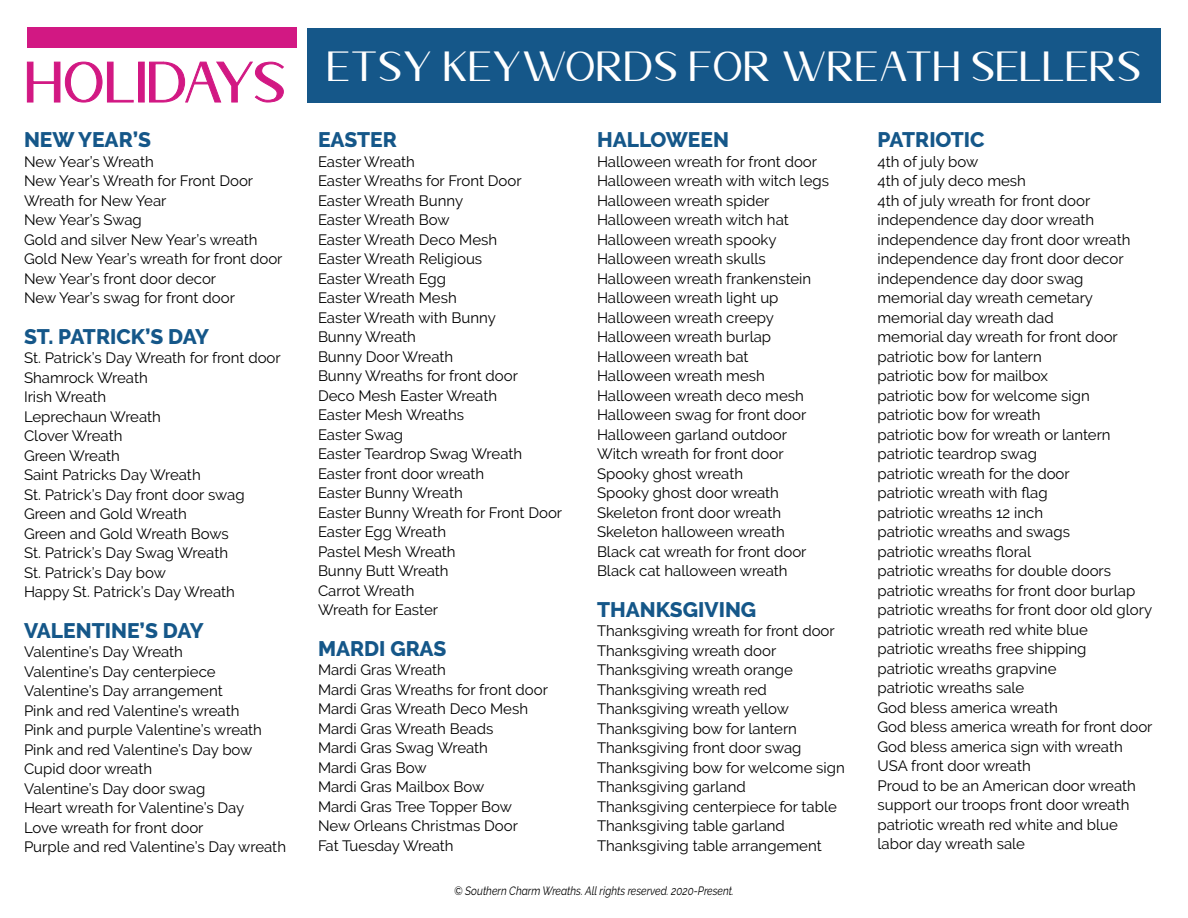
<style>
.page{position:relative;width:1188px;height:918px;background:#fff}
.page>*{position:absolute;margin:0;border:0;box-sizing:border-box;transform-origin:0 0}
.t1{font:57px "Dellmonte Sans";color:#d21883}
.t2{font:42px "Dellmonte Sans";color:#fff}
.t3{font:800 21px "Raleway";color:#155789}
.t4{font:15px/19.5px "Raleway";color:#000}
.t5{font:italic 12px "Raleway";color:#000;scale:.85 1}
</style>
<div class="page">
<svg style="left:27px;top:61px;width:107px;height:42px"></svg>
<div style="left:138px;top:62px;width:7px;height:40px;border:1px solid #d21883"></div>
<svg style="left:149px;top:61px;width:135px;height:42px"></svg>
<div style="left:27px;top:27px;width:270px;height:21px;background:#d21883"></div>
<div style="left:307px;top:28px;width:854px;height:75px;background:#155789"></div>
<h1 class="t1" style="left:27px;top:54px;width:263px">HOLIDAYS</h1>
<h3 class="t3" style="left:24px;top:128px;width:129px">NEW YEAR’S</h3>
<p class="t4" style="left:24px;top:152px;width:260px">New Year’s Wreath<br>New Year’s Wreath for Front Door<br>Wreath for New Year<br>New Year’s Swag<br>Gold and silver New Year’s wreath<br>Gold New Year’s wreath for front door<br>New Year’s front door decor<br>New Year’s swag for front door</p>
<h3 class="t3" style="left:24px;top:325px;width:187px">ST. PATRICK’S DAY</h3>
<p class="t4" style="left:24px;top:348px;width:258px">St. Patrick’s Day Wreath for front door<br>Shamrock Wreath<br>Irish Wreath<br>Leprechaun Wreath<br>Clover Wreath<br>Green Wreath<br>Saint Patricks Day Wreath<br>St. Patrick’s Day front door swag<br>Green and Gold Wreath<br>Green and Gold Wreath Bows<br>St. Patrick’s Day Swag Wreath<br>St. Patrick’s Day bow<br>Happy St. Patrick’s Day Wreath</p>
<h3 class="t3" style="left:24px;top:619px;width:181px">VALENTINE’S DAY</h3>
<p class="t4" style="left:24px;top:642px;width:264px">Valentine’s Day Wreath<br>Valentine’s Day centerpiece<br>Valentine’s Day arrangement<br>Pink and red Valentine’s wreath<br>Pink and purple Valentine’s wreath<br>Pink and red Valentine’s Day bow<br>Cupid door wreath<br>Valentine’s Day door swag<br>Heart wreath for Valentine’s Day<br>Love wreath for front door<br>Purple and red Valentine’s Day wreath</p>
<h2 class="t2" style="left:329px;top:46px;width:816px">ETSY KEYWORDS FOR WREATH SELLERS</h2>
<h3 class="t3" style="left:318px;top:128px;width:80px">EASTER</h3>
<p class="t4" style="left:318px;top:152px;width:246px">Easter Wreath<br>Easter Wreaths for Front Door<br>Easter Wreath Bunny<br>Easter Wreath Bow<br>Easter Wreath Deco Mesh<br>Easter Wreath Religious<br>Easter Wreath Egg<br>Easter Wreath Mesh<br>Easter Wreath with Bunny<br>Bunny Wreath<br>Bunny Door Wreath<br>Bunny Wreaths for front door<br>Deco Mesh Easter Wreath<br>Easter Mesh Wreaths<br>Easter Swag<br>Easter Teardrop Swag Wreath<br>Easter front door wreath<br>Easter Bunny Wreath<br>Easter Bunny Wreath for Front Door<br>Easter Egg Wreath<br>Pastel Mesh Wreath<br>Bunny Butt Wreath<br>Carrot Wreath<br>Wreath for Easter</p>
<h3 class="t3" style="left:318px;top:637px;width:130px">MARDI GRAS</h3>
<p class="t4" style="left:318px;top:660px;width:232px">Mardi Gras Wreath<br>Mardi Gras Wreaths for front door<br>Mardi Gras Wreath Deco Mesh<br>Mardi Gras Wreath Beads<br>Mardi Gras Swag Wreath<br>Mardi Gras Bow<br>Mardi Gras Mailbox Bow<br>Mardi Gras Tree Topper Bow<br>New Orleans Christmas Door<br>Fat Tuesday Wreath</p>
<h3 class="t3" style="left:597px;top:128px;width:134px">HALLOWEEN</h3>
<p class="t4" style="left:597px;top:152px;width:234px">Halloween wreath for front door<br>Halloween wreath with witch legs<br>Halloween wreath spider<br>Halloween wreath witch hat<br>Halloween wreath spooky<br>Halloween wreath skulls<br>Halloween wreath frankenstein<br>Halloween wreath light up<br>Halloween wreath creepy<br>Halloween wreath burlap<br>Halloween wreath bat<br>Halloween wreath mesh<br>Halloween wreath deco mesh<br>Halloween swag for front door<br>Halloween garland outdoor<br>Witch wreath for front door<br>Spooky ghost wreath<br>Spooky ghost door wreath<br>Skeleton front door wreath<br>Skeleton halloween wreath<br>Black cat wreath for front door<br>Black cat halloween wreath</p>
<h3 class="t3" style="left:597px;top:598px;width:161px">THANKSGIVING</h3>
<p class="t4" style="left:597px;top:621px;width:249px">Thanksgiving wreath for front door<br>Thanksgiving wreath door<br>Thanksgiving wreath orange<br>Thanksgiving wreath red<br>Thanksgiving wreath yellow<br>Thanksgiving bow for lantern<br>Thanksgiving front door swag<br>Thanksgiving bow for welcome sign<br>Thanksgiving garland<br>Thanksgiving centerpiece for table<br>Thanksgiving table garland<br>Thanksgiving table arrangement</p>
<p class="t5" style="left:454px;top:884px;width:331px">© Southern Charm Wreaths. All rights reserved. 2020-Present.</p>
<h3 class="t3" style="left:878px;top:128px;width:109px">PATRIOTIC</h3>
<p class="t4" style="left:878px;top:152px;width:277px">4th of july bow<br>4th of july deco mesh<br>4th of july wreath for front door independence day door wreath independence day front door wreath independence day front door decor independence day door swag memorial day wreath cemetary memorial day wreath dad<br>memorial day wreath for front door patriotic bow for lantern<br>patriotic bow for mailbox<br>patriotic bow for welcome sign<br>patriotic bow for wreath<br>patriotic bow for wreath or lantern patriotic teardrop swag<br>patriotic wreath for the door<br>patriotic wreath with flag<br>patriotic wreaths 12 inch<br>patriotic wreaths and swags<br>patriotic wreaths floral<br>patriotic wreaths for double doors patriotic wreaths for front door burlap patriotic wreaths for front door old glory patriotic wreath red white blue<br>patriotic wreaths free shipping<br>patriotic wreaths grapvine<br>patriotic wreaths sale<br>God bless america wreath<br>God bless america wreath for front door<br>God bless america sign with wreath<br>USA front door wreath<br>Proud to be an American door wreath support our troops front door wreath patriotic wreath red white and blue labor day wreath sale</p>
</div>
